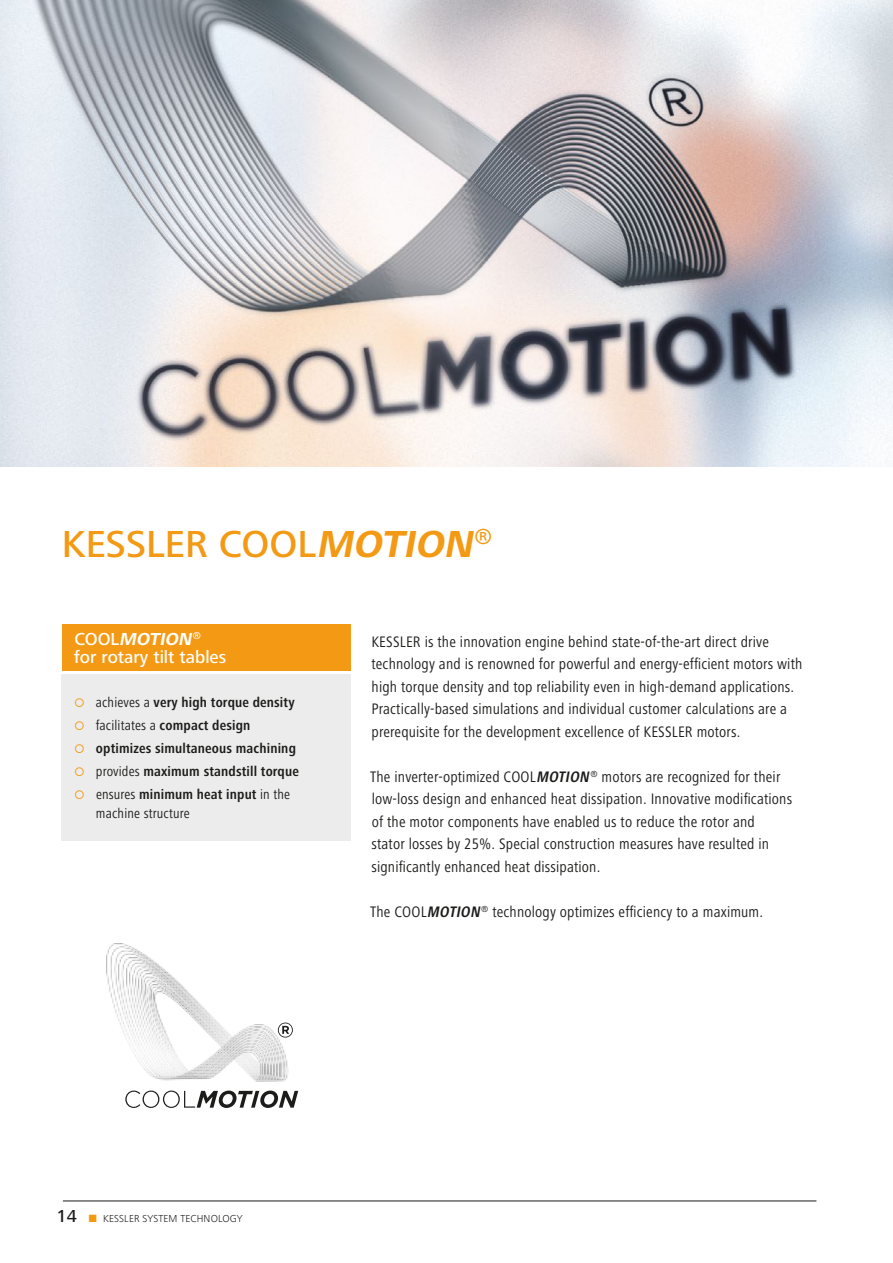
<style>
.page{position:relative;width:893px;height:1263px;background:#fff}
.page>*{position:absolute;margin:0;border:0;box-sizing:border-box;transform-origin:0 0}
.t1{font:500 39px "Frutiger K2";letter-spacing:.005em;color:#f39913}
.t2{font:500 18px "Frutiger K2";letter-spacing:.005em;color:#fff}
.t3{font:italic 700 18px "Frutiger K3";color:#fff}
.t4{font:15.75px/22.5px "Frutiger K1 Regular Cond";letter-spacing:.015em;color:#1c1c1b}
.t5{font:14.25px/23px "Frutiger K3 Bold Cond";letter-spacing:.015em;color:#1c1c1b}
.t6{font:14.25px "Frutiger K1 Regular Cond";letter-spacing:.015em;color:#1c1c1b}
.t7{font:300 10.5px "Frutiger K6";letter-spacing:.02em;color:#1c1c1b}
.s1{font-family:"Frutiger K3";font-weight:700;font-style:italic}
.s2{font-family:"Frutiger K2";font-weight:500;font-style:normal}
.s3{font-family:"Frutiger K1 Regular Cond"}
.s4{font-family:"Frutiger K3 Bold Cond";font-style:italic}
.s5{font-family:"Frutiger K2";font-weight:500;font-size:18px}
.s6{color:#f39913}
</style>
<div class="page">
<hr style="left:63px;top:1200px;width:753px;height:1px;background:#1c1c1b">
<svg style="left:125px;top:1090px;width:173px;height:18px"></svg>
<svg style="left:282px;top:1022px;width:11px;height:15px"></svg>
<img style="left:106px;top:944px;width:176px;height:80px">
<img style="left:110px;top:946px;width:170px;height:78px">
<img style="left:118px;top:952px;width:160px;height:77px">
<img style="left:122px;top:957px;width:154px;height:79px">
<img style="left:126px;top:958px;width:148px;height:81px">
<img style="left:129px;top:962px;width:144px;height:84px">
<img style="left:132px;top:964px;width:140px;height:87px">
<img style="left:135px;top:968px;width:135px;height:91px">
<img style="left:138px;top:970px;width:130px;height:94px">
<img style="left:141px;top:974px;width:126px;height:92px">
<img style="left:142px;top:975px;width:124px;height:96px">
<img style="left:146px;top:978px;width:118px;height:94px">
<img style="left:147px;top:981px;width:115px;height:92px">
<img style="left:148px;top:984px;width:113px;height:92px">
<img style="left:152px;top:986px;width:108px;height:91px">
<img style="left:153px;top:988px;width:105px;height:90px">
<img style="left:154px;top:992px;width:102px;height:89px">
<img style="left:166px;top:1024px;width:122px;height:57px">
<img style="left:168px;top:1026px;width:118px;height:55px">
<img style="left:171px;top:1029px;width:113px;height:53px">
<img style="left:172px;top:1030px;width:108px;height:52px">
<img style="left:176px;top:1032px;width:103px;height:50px">
<img style="left:178px;top:1034px;width:100px;height:48px">
<img style="left:180px;top:1035px;width:96px;height:47px">
<img style="left:183px;top:1036px;width:91px;height:46px">
<img style="left:184px;top:1038px;width:89px;height:44px">
<img style="left:188px;top:1040px;width:84px;height:42px">
<img style="left:189px;top:1041px;width:81px;height:41px">
<img style="left:192px;top:1042px;width:76px;height:40px">
<img style="left:195px;top:1044px;width:72px;height:38px">
<img style="left:196px;top:1046px;width:70px;height:36px">
<img style="left:200px;top:1047px;width:64px;height:35px">
<img style="left:201px;top:1048px;width:61px;height:34px">
<img style="left:202px;top:1050px;width:60px;height:32px">
<div style="left:61px;top:675px;width:289px;height:166px;background:#ececec"></div>
<div style="left:62px;top:625px;width:288px;height:46px;background:#f39913"></div>
<img style="left:0;top:0;width:893px;height:467px">
<h1 class="t1" style="left:62px;top:522px;width:432px">KESSLER COOL<span class="s1">MOTION</span><sup>®</sup></h1>
<p class="t3" style="left:74px;top:629px;width:128px"><span class="s2">C O O L</span> MOTION<sup>®</sup></p>
<p class="t2" style="left:74px;top:647px;width:154px">for rotary tilt tables</p>
<p class="t5" style="left:96px;top:691px;width:205px"><span class="s3">achieves a</span> very high torque density <span class="s3">facilitates a</span> compact design optimizes simultaneous machining <span class="s3">provides</span> maximum standstill torque <span class="s3">ensures</span> minimum heat input <span class="s3">in the</span></p>
<p class="t6" style="left:96px;top:806px;width:95px">machine structure</p>
<p class="t4" style="left:371px;top:630px;width:432px">KESSLER is the innovation engine behind state-of-the-art direct drive technology and is renowned for powerful and energy-effcient motors with high torque density and top reliability even in high-demand applications.<br>Practically-based simulations and individual customer calculations are a prerequisite for the development excellence of KESSLER motors.</p>
<p class="t4" style="left:370px;top:765px;width:423px">The inverter-optimized COOL<span class="s4">MOTION</span><sup>®</sup> motors are recognized for their low-loss design and enhanced heat dissipation. Innovative modifcations of the motor components have enabled us to reduce the rotor and<br>stator losses by 25%. Special construction measures have resulted in signifcantly enhanced heat dissipation.</p>
<p class="t4" style="left:370px;top:900px;width:394px">The COOL<span class="s4">MOTION</span><sup>®</sup> technology optimizes effciency to a maximum.</p>
<p class="t7" style="left:57px;top:1213px;width:188px"><span class="s5">14</span> <span class="s6">■</span> KESSLER SYSTEM TECHNOLOGY</p>
</div>
